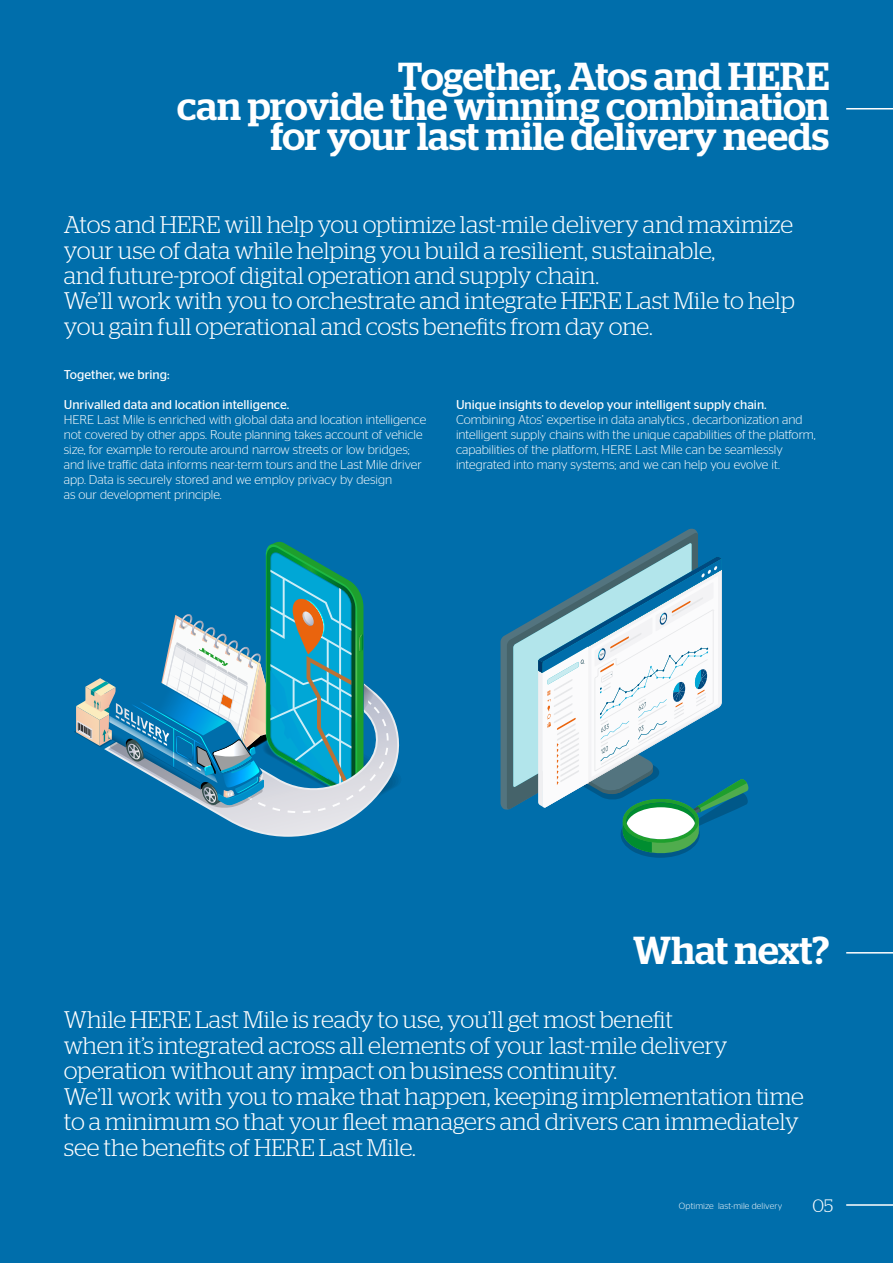
<style>
.page{position:relative;width:893px;height:1263px;background:#006eab}
.page>*{position:absolute;margin:0;border:0;box-sizing:border-box;transform-origin:0 0}
.t1{font:500 39px/30px "Stag";letter-spacing:-.005em;color:#fff;text-align:right}
.t2{font:300 24px/25.5px "Stag";color:#fff}
.t3{font:300 18px "Stag";color:#fff}
.t4{font:300 12.75px/15px "Stag Sans";color:#fff}
.t5{font:12.75px "Stag Sans";color:#fff}
.t6{font:300 9px "Stag Sans";letter-spacing:.01em;color:#fff}
</style>
<div class="page">
<svg style="left:215px;top:813px;width:144px;height:24px;fill:#e0e0e5"></svg>
<svg style="left:74px;top:541px;width:326px;height:272px"></svg>
<svg style="left:500px;top:528px;width:197px;height:282px"></svg>
<svg style="left:507px;top:532px;width:191px;height:278px"></svg>
<svg style="left:513px;top:543px;width:235px;height:315px"></svg>
<hr style="left:846px;top:1204px;width:47px;height:2px;background:#fff">
<hr style="left:846px;top:108px;width:47px;height:2px;background:#fff">
<hr style="left:846px;top:952px;width:47px;height:1px;background:#fff">
<h1 class="t1" style="left:177px;top:61px;width:653px">Together, Atos and HERE<br>can provide the winning combination for your last mile delivery needs</h1>
<p class="t2" style="left:64px;top:211px;width:733px">Atos and HERE will help you optimize last-mile delivery and maximize your use of data while helping you build a resilient, sustainable,<br>and future-proof digital operation and supply chain.<br>We’ll work with you to orchestrate and integrate HERE Last Mile to help you gain full operational and costs benefits from day one.</p>
<p class="t5" style="left:64px;top:367px;width:107px">Together, we bring:</p>
<p class="t5" style="left:64px;top:397px;width:227px">Unrivalled data and location intelligence.</p>
<p class="t4" style="left:64px;top:412px;width:364px">HERE Last Mile is enriched with global data and location intelligence not covered by other apps. Route planning takes account of vehicle size, for example to reroute around narrow streets or low bridges; and live traffic data informs near-term tours and the Last Mile driver app. Data is securely stored and we employ privacy by design<br>as our development principle.</p>
<p class="t5" style="left:456px;top:397px;width:312px">Unique insights to develop your intelligent supply chain.</p>
<p class="t4" style="left:456px;top:412px;width:361px">Combining Atos’ expertise in data analytics , decarbonization and intelligent supply chains with the unique capabilities of the platform, capabilities of the platform, HERE Last Mile can be seamlessly integrated into many systems; and we can help you evolve it.</p>
<h1 class="t1" style="left:633px;top:935px;width:197px">What next?</h1>
<p class="t2" style="left:64px;top:1007px;width:742px">While HERE Last Mile is ready to use, you’ll get most benefit<br>when it’s integrated across all elements of your last-mile delivery operation without any impact on business continuity.<br>We’ll work with you to make that happen, keeping implementation time to a minimum so that your fleet managers and drivers can immediately see the benefits of HERE Last Mile.</p>
<p class="t6" style="left:679px;top:1201px;width:105px">Optimize last-mile delivery</p>
<p class="t3" style="left:812px;top:1196px;width:22px">05</p>
</div>
